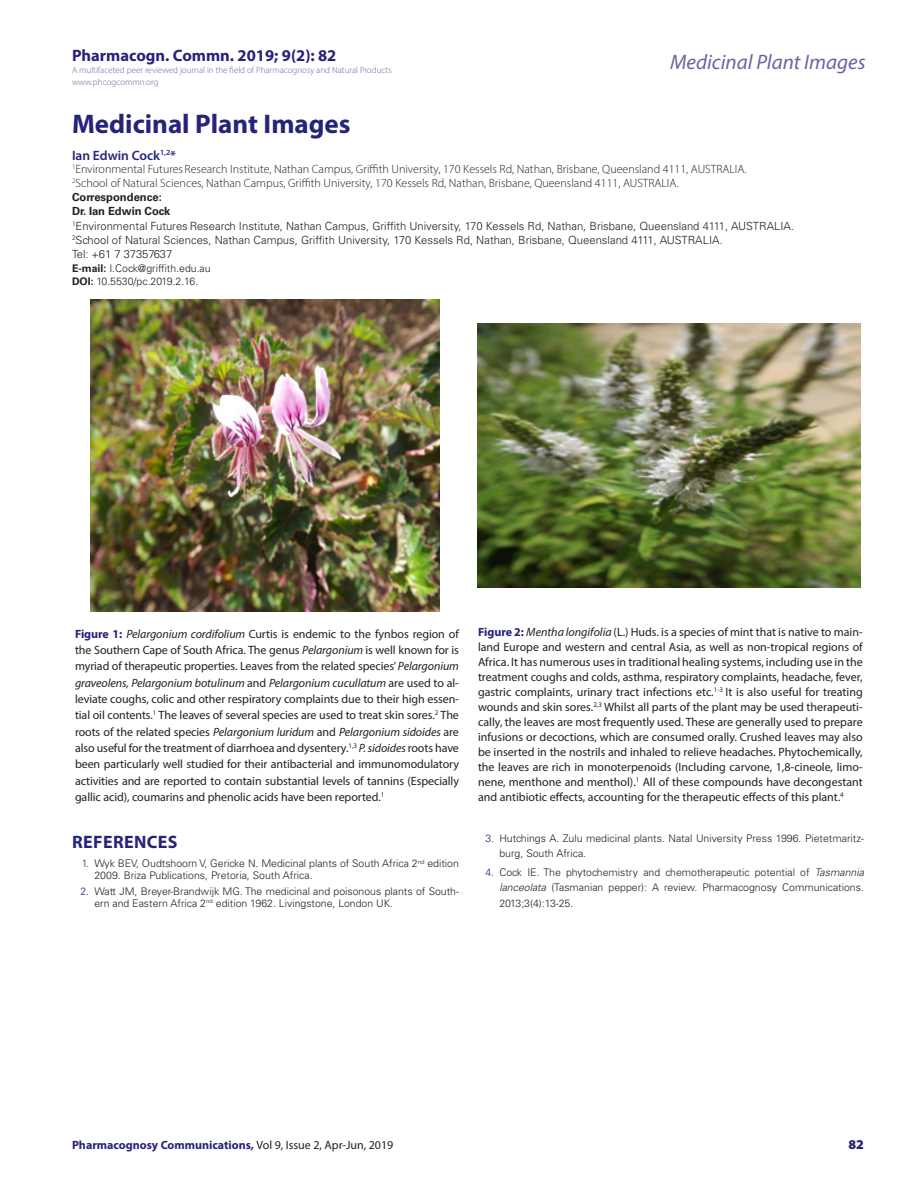
<style>
.page{position:relative;width:918px;height:1188px;background:#fff}
.page>*{position:absolute;margin:0;border:0;box-sizing:border-box;transform-origin:0 0}
.CT{font:700 27px "Myriad Pro";color:#26237b}
.t1{font:italic 21px "Myriad Pro";color:#6964a1}
._1_HD{font:700 18px "Myriad Pro";letter-spacing:.02em;color:#26237b}
.t2{font:700 16.5px "Myriad Pro";color:#26237b}
.CA{font:600 13.5px "Myriad Pro";color:#26237b}
.RRH{font:900 13.5px "Myriad Pro";color:#26237b}
.FIG_CAP{font:12px/15px "Myriad Pro";letter-spacing:-.005em;color:#231f20;text-align:justify}
.CA_Aff{font:300 12px "Myriad Pro";color:#231f20}
.RRH-2{font:700 12px "Myriad Pro";color:#26237b}
.ABS_TXT{font:300 11.25px "Univers LT Std";color:#231f20}
.ABS_TXT-2{font:700 11.25px "Univers LT Std";letter-spacing:-.005em;color:#231f20}
.ABS_TXT-3{font:300 10.5px/15.6px "Univers LT Std";color:#231f20}
.t3{font:300 9px/12px "Myriad Pro";color:#6964a1}
.s1{font-weight:700}
.s2{font-weight:700;color:#26237b}
.s3{font-style:italic}
.s4{color:#26237b}
.s5{font-weight:400;color:#231f20}
</style>
<div class="page">
<img style="left:90px;top:300px;width:350px;height:311px">
<img style="left:478px;top:323px;width:382px;height:265px">
<h3 class="t2" style="left:72px;top:45px;width:266px">Pharmacogn. Commn. 2019; 9(2): 82</h3>
<p class="t3" style="left:72px;top:64px;width:321px">A multifaceted peer reviewed journal in the field of Pharmacognosy and Natural Products www.phcogcommn.org</p>
<p class="CT" style="left:72px;top:106px;width:280px">Medicinal Plant Images</p>
<h2 class="t1" style="left:670px;top:49px;width:197px">Medicinal Plant Images</h2>
<p class="CA" style="left:72px;top:147px;width:106px">Ian Edwin Cock<sup>1,2</sup>*</p>
<p class="CA_Aff" style="left:72px;top:162px;width:676px"><sup>1</sup>Environmental Futures Research Institute, Nathan Campus, Griffith University, 170 Kessels Rd, Nathan, Brisbane, Queensland 4111, AUSTRALIA.</p>
<p class="CA_Aff" style="left:72px;top:176px;width:608px"><sup>2</sup>School of Natural Sciences, Nathan Campus, Griffith University, 170 Kessels Rd, Nathan, Brisbane, Queensland 4111, AUSTRALIA.</p>
<p class="ABS_TXT-2" style="left:72px;top:191px;width:91px">Correspondence:</p>
<p class="ABS_TXT-2" style="left:72px;top:205px;width:100px">Dr. Ian Edwin Cock</p>
<p class="ABS_TXT" style="left:72px;top:219px;width:724px"><sup>1</sup>Environmental Futures Research Institute, Nathan Campus, Griffith University, 170 Kessels Rd, Nathan, Brisbane, Queensland 4111, AUSTRALIA.</p>
<p class="ABS_TXT" style="left:72px;top:233px;width:652px"><sup>2</sup>School of Natural Sciences, Nathan Campus, Griffith University, 170 Kessels Rd, Nathan, Brisbane, Queensland 4111, AUSTRALIA.</p>
<p class="ABS_TXT" style="left:72px;top:247px;width:102px">Tel: +61 7 37357637</p>
<p class="ABS_TXT-3" style="left:72px;top:260px;width:140px"><span class="s1">E-mail:</span> I.Cock@griffith.edu.au</p>
<p class="ABS_TXT-3" style="left:72px;top:274px;width:128px"><span class="s1">DOI:</span> 10.5530/pc.2019.2.16.</p>
<p class="FIG_CAP" style="left:75px;top:625px;width:386px;line-height:16.4px"><span class="s2">Figure 1:</span> <span class="s3">Pelargonium cordifolium</span> Curtis is endemic to the fynbos region of the Southern Cape of South Africa. The genus <span class="s3">Pelargonium</span> is well known for is myriad of therapeutic properties. Leaves from the related species’ <span class="s3">Pelargonium graveolens, Pelargonium botulinum</span> and <span class="s3">Pelargonium cucullatum</span> are used to al&shy;leviate coughs, colic and other respiratory complaints due to their high essen&shy;tial oil contents.<sup>1</sup> The leaves of several species are used to treat skin sores.<sup>2</sup> The roots of the related species <span class="s3">Pelargonium luridum</span> and <span class="s3">Pelargonium sidoides</span> are also useful for the treatment of diarrhoea and dysentery.<sup>1,3</sup> <span class="s3">P. sidoides</span> roots have been particularly well studied for their antibacterial and immunomodulatory activities and are reported to contain substantial levels of tannins (Especially gallic acid), coumarins and phenolic acids have been reported.<sup>1</sup></p>
<p class="FIG_CAP" style="left:478px;top:625px;width:386px"><span class="s2">Figure 2:</span> <span class="s3">Mentha longifolia</span> (L.) Huds. is a species of mint that is native to main&shy;land Europe and western and central Asia, as well as non-tropical regions of Africa. It has numerous uses in traditional healing systems, including use in the treatment coughs and colds, asthma, respiratory complaints, headache, fever, gastric complaints, urinary tract infections etc.<sup>1-3</sup> It is also useful for treating wounds and skin sores.<sup>2,3</sup> Whilst all parts of the plant may be used therapeuti&shy;cally, the leaves are most frequently used. These are generally used to prepare infusions or decoctions, which are consumed orally. Crushed leaves may also be inserted in the nostrils and inhaled to relieve headaches. Phytochemically, the leaves are rich in monoterpenoids (Including carvone, 1,8-cineole, limo&shy;nene, menthone and menthol).<sup>1</sup> All of these compounds have decongestant and antibiotic effects, accounting for the therapeutic effects of this plant.<sup>4</sup></p>
<p class="_1_HD" style="left:72px;top:830px;width:107px">REFERENCES</p>
<p class="ABS_TXT-3" style="left:94px;top:857px;width:366px;line-height:12.1px;text-indent:-13px"><span class="s4">1.</span> Wyk BEV, Oudtshoorn V, Gericke N. Medicinal plants of South Africa 2<sup>nd</sup> edition<br>2009. Briza Publications, Pretoria, South Africa.</p>
<p class="ABS_TXT-3" style="left:94px;top:885px;width:366px;line-height:12.1px;text-indent:-14px"><span class="s4">2.</span> Watt JM, Breyer-Brandwijk MG. The medicinal and poisonous plants of South&shy;ern and Eastern Africa 2<sup>nd</sup> edition 1962. Livingstone, London UK.</p>
<p class="ABS_TXT-3" style="left:499px;top:830px;width:366px;text-indent:-14px"><span class="s4">3.</span> Hutchings A. Zulu medicinal plants. Natal University Press 1996. Pietetmaritz&shy;burg, South Africa.</p>
<p class="ABS_TXT-3" style="left:499px;top:864px;width:366px;text-align:justify;text-indent:-14px"><span class="s4">4.</span> Cock IE. The phytochemistry and chemotherapeutic potential of <span class="s3">Tasmannia lanceolata</span> (Tasmanian pepper): A review. Pharmacognosy Communications.<br>2013;3(4):13-25.</p>
<p class="RRH-2" style="left:72px;top:1138px;width:323px">Pharmacognosy Communications, <span class="s5">Vol 9, Issue 2, Apr-Jun, 2019</span></p>
<p class="RRH" style="left:849px;top:1136px;width:17px">82</p>
</div>
